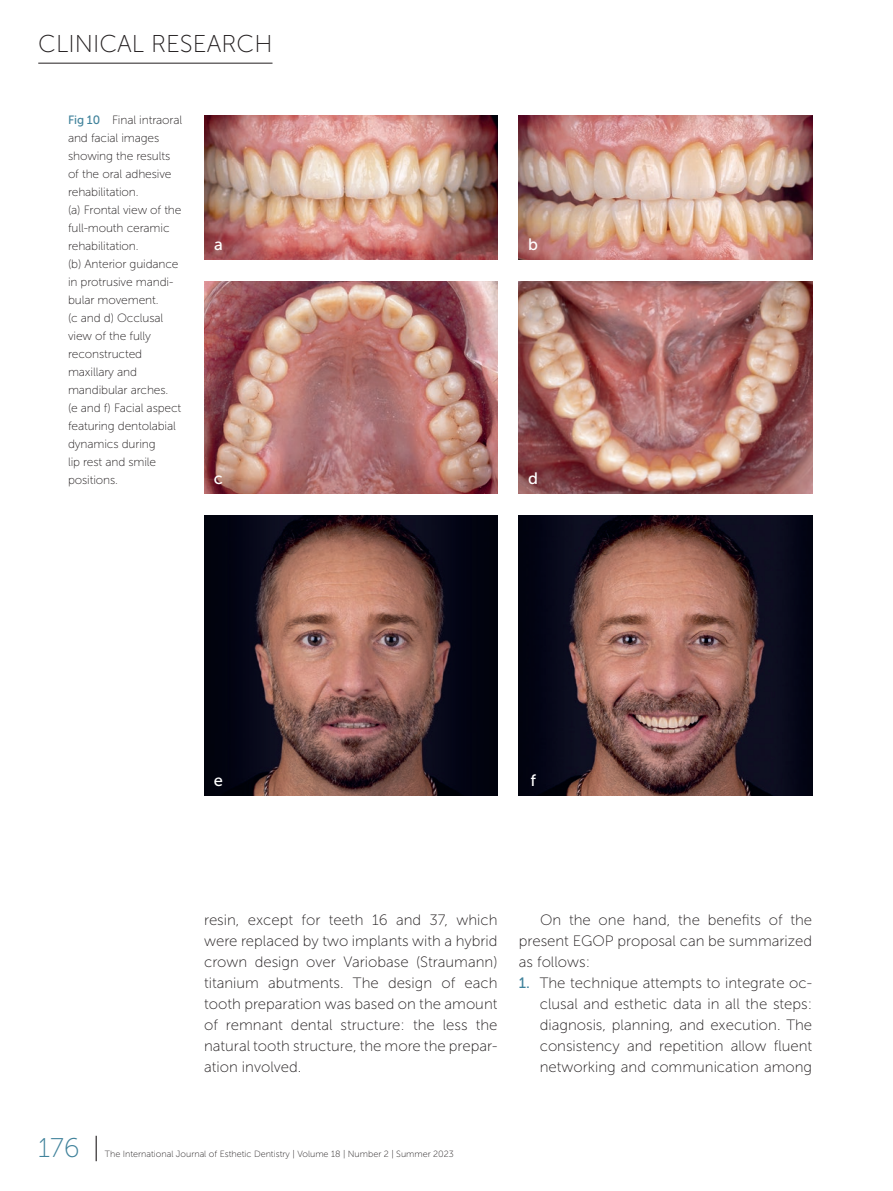
<style>
.page{position:relative;width:893px;height:1191px;background:#fff}
.page>*{position:absolute;margin:0;border:0;box-sizing:border-box;transform-origin:0 0}
.t1{font:27px "Museo Sans 100";color:#40829b}
.t2{font:24.3px "Museo Sans 100";color:#231f20}
.t3{font:16.5px "Museo Sans 500";color:#fff}
.t4{font:15px/21px "Museo Sans 100";color:#231f20;text-align:justify}
.t5{font:12px/18px "Museo Sans 100";letter-spacing:-.01em;color:#231f20}
.t6{font:9px "Museo Sans 100";color:#231f20}
.s1{font-family:"Museo Sans 500";color:#40829b}
.s2{color:#231f20}
</style>
<div class="page">
<hr style="left:38px;top:63px;width:234px;height:1px;background:#231f20">
<img style="left:204px;top:115px;width:293px;height:145px">
<img style="left:519px;top:115px;width:293px;height:145px">
<img style="left:204px;top:281px;width:293px;height:213px">
<img style="left:519px;top:281px;width:293px;height:213px">
<img style="left:204px;top:515px;width:293px;height:280px">
<img style="left:519px;top:515px;width:293px;height:281px">
<h2 class="t2" style="left:38px;top:30px;width:43px">Clinic</h2>
<h2 class="t2" style="left:117px;top:30px;width:157px">al Researc h</h2>
<p class="t5" style="left:68px;top:111px;width:116px"><span class="s1">Fig 10</span> Final intraoral and facial images showing the results of the oral adhesive rehabilitation.<br>(a) Frontal view of the full-mouth ceramic rehabilitation.<br>(b) Anterior guidance in protrusive mandi&shy;bular movement.<br>(c and d) Occlusal view of the fully reconstructed maxillary and mandibular arches.<br>(e and f) Facial aspect featuring dentolabial dynamics during<br>lip rest and smile positions.</p>
<p class="t3" style="left:214px;top:235px;width:10px">a</p>
<p class="t3" style="left:528px;top:235px;width:11px">b</p>
<p class="t3" style="left:214px;top:469px;width:11px">c</p>
<p class="t3" style="left:528px;top:469px;width:11px">d</p>
<p class="t3" style="left:214px;top:771px;width:11px">e</p>
<p class="t3" style="left:530px;top:771px;width:7px">f</p>
<p class="t4" style="left:204px;top:909px;width:295px">resin, except for teeth 16 and 37, which were replaced by two implants with a hybrid crown design over Variobase (Straumann) titanium abutments. The design of each tooth preparation was based on the amount of remnant dental structure: the less the natural tooth structure, the more the prepar&shy;ation involved.</p>
<p class="t4" style="left:519px;top:909px;width:295px;text-indent:21px">On the one hand, the benefits of the present EGOP proposal can be summarized as follows:</p>
<p class="t4" style="left:540px;top:972px;width:274px;text-indent:-21px"><span class="s1">1.</span> The technique attempts to integrate oc&shy;clusal and esthetic data in all the steps: diagnosis, planning, and execution. The consistency and repetition allow fluent networking and communication among</p>
<h1 class="t1" style="left:38px;top:1133px;width:63px">176 <span class="s2">|</span></h1>
<p class="t6" style="left:105px;top:1149px;width:351px">The International Journal of Esthetic Dentistry | Volume 18 | Number 2 | Summer 2023</p>
</div>
